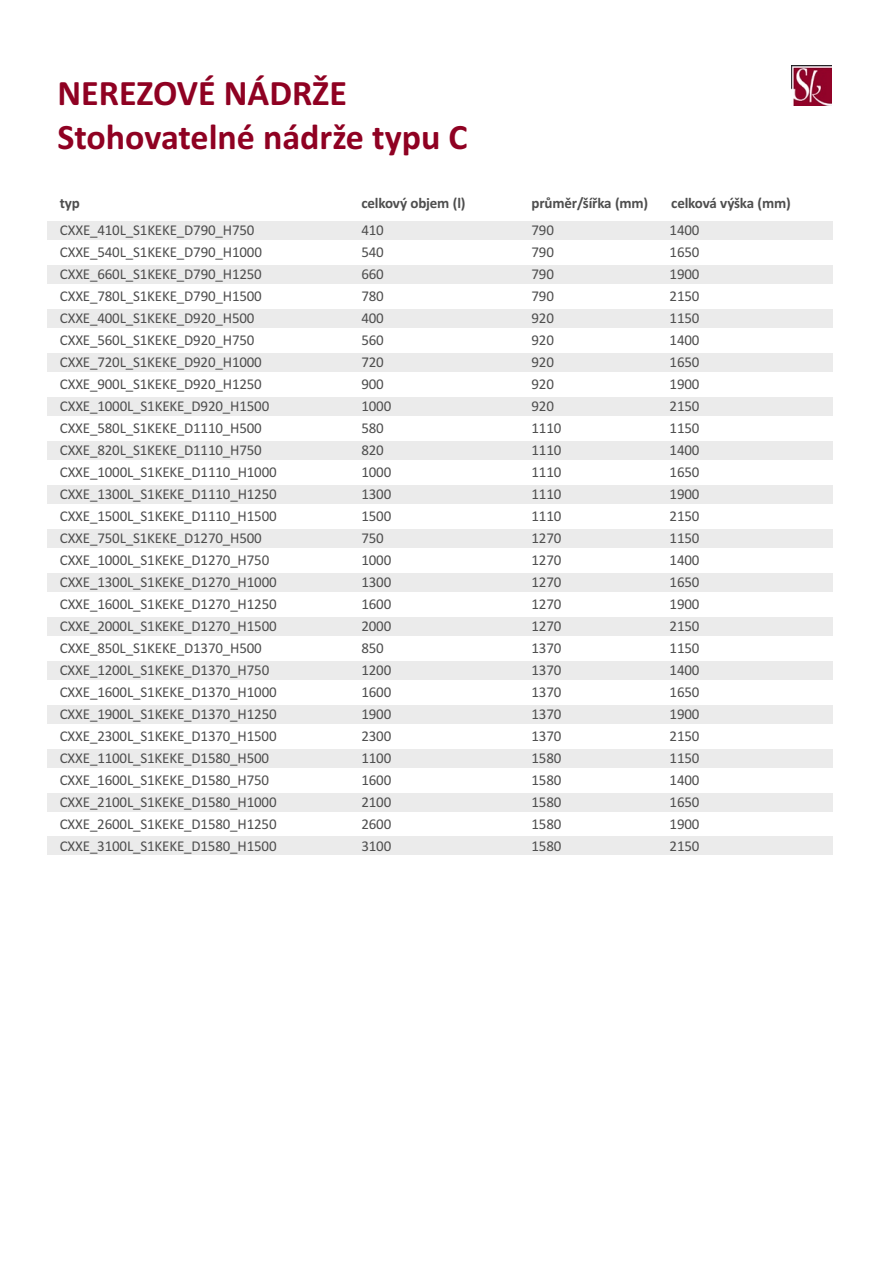
<style>
.page{position:relative;width:893px;height:1263px;background:#fff}
.page>*{position:absolute;margin:0;border:0;box-sizing:border-box;transform-origin:0 0}
.t1{font:700 36px/44px "Calibri";color:#8f0122}
.t2{font:15px/21.9px "Calibri";letter-spacing:-.01em;color:#4e4e4e}
.t3{font:700 15px "Calibri";letter-spacing:-.01em;color:#4e4e4e}
</style>
<div class="page">
<div style="left:48px;top:836px;width:785px;height:18px;background:#ebebeb"></div>
<div style="left:48px;top:221px;width:785px;height:18px;background:#ebebeb"></div>
<div style="left:48px;top:265px;width:785px;height:18px;background:#ebebeb"></div>
<div style="left:48px;top:309px;width:785px;height:18px;background:#ebebeb"></div>
<div style="left:48px;top:353px;width:785px;height:18px;background:#ebebeb"></div>
<div style="left:48px;top:397px;width:785px;height:18px;background:#ebebeb"></div>
<div style="left:48px;top:441px;width:785px;height:18px;background:#ebebeb"></div>
<div style="left:48px;top:485px;width:785px;height:18px;background:#ebebeb"></div>
<div style="left:48px;top:529px;width:785px;height:18px;background:#ebebeb"></div>
<div style="left:48px;top:573px;width:785px;height:18px;background:#ebebeb"></div>
<div style="left:48px;top:617px;width:785px;height:18px;background:#ebebeb"></div>
<div style="left:48px;top:661px;width:785px;height:18px;background:#ebebeb"></div>
<div style="left:48px;top:705px;width:785px;height:18px;background:#ebebeb"></div>
<div style="left:48px;top:749px;width:785px;height:18px;background:#ebebeb"></div>
<div style="left:48px;top:793px;width:785px;height:19px;background:#ebebeb"></div>
<img style="left:791px;top:66px;width:40px;height:40px">
<h1 class="t1" style="left:57px;top:74px;width:412px">NEREZOVÉ NÁDRŽE<br>Stohovatelné nádrže typu C</h1>
<p class="t3" style="left:60px;top:197px;width:22px">typ</p>
<p class="t3" style="left:361px;top:197px;width:106px">celkový objem (l)</p>
<p class="t3" style="left:531px;top:197px;width:118px">průměr/šířka (mm)</p>
<p class="t3" style="left:671px;top:197px;width:121px">celková výška (mm)</p>
<p class="t2" style="left:361px;top:221px;width:31px">410<br>540<br>660<br>780<br>400<br>560<br>720<br>900<br>1000<br>580<br>820<br>1000<br>1300<br>1500<br>750<br>1000<br>1300<br>1600<br>2000<br>850<br>1200<br>1600<br>1900<br>2300<br>1100<br>1600<br>2100<br>2600<br>3100</p>
<p class="t2" style="left:60px;top:221px;width:218px">CXXE_410L_S1KEKE_D790_H750<br>CXXE_540L_S1KEKE_D790_H1000<br>CXXE_660L_S1KEKE_D790_H1250<br>CXXE_780L_S1KEKE_D790_H1500<br>CXXE_400L_S1KEKE_D920_H500<br>CXXE_560L_S1KEKE_D920_H750<br>CXXE_720L_S1KEKE_D920_H1000<br>CXXE_900L_S1KEKE_D920_H1250<br>CXXE_1000L_S1KEKE_D920_H1500<br>CXXE_580L_S1KEKE_D1110_H500<br>CXXE_820L_S1KEKE_D1110_H750<br>CXXE_1000L_S1KEKE_D1110_H1000<br>CXXE_1300L_S1KEKE_D1110_H1250<br>CXXE_1500L_S1KEKE_D1110_H1500<br>CXXE_750L_S1KEKE_D1270_H500<br>CXXE_1000L_S1KEKE_D1270_H750<br>CXXE_1300L_S1KEKE_D1270_H1000<br>CXXE_1600L_S1KEKE_D1270_H1250<br>CXXE_2000L_S1KEKE_D1270_H1500<br>CXXE_850L_S1KEKE_D1370_H500<br>CXXE_1200L_S1KEKE_D1370_H750<br>CXXE_1600L_S1KEKE_D1370_H1000<br>CXXE_1900L_S1KEKE_D1370_H1250<br>CXXE_2300L_S1KEKE_D1370_H1500<br>CXXE_1100L_S1KEKE_D1580_H500<br>CXXE_1600L_S1KEKE_D1580_H750<br>CXXE_2100L_S1KEKE_D1580_H1000<br>CXXE_2600L_S1KEKE_D1580_H1250<br>CXXE_3100L_S1KEKE_D1580_H1500</p>
<p class="t2" style="left:531px;top:221px;width:31px">790<br>790<br>790<br>790<br>920<br>920<br>920<br>920<br>920<br>1110<br>1110<br>1110<br>1110<br>1110<br>1270<br>1270<br>1270<br>1270<br>1270<br>1370<br>1370<br>1370<br>1370<br>1370<br>1580<br>1580<br>1580<br>1580<br>1580</p>
<p class="t2" style="left:670px;top:221px;width:31px;text-align:justify">1400<br>1650<br>1900<br>2150<br>1150<br>1400<br>1650<br>1900<br>2150<br>1150<br>1400<br>1650<br>1900<br>2150<br>1150<br>1400<br>1650<br>1900<br>2150<br>1150<br>1400<br>1650<br>1900<br>2150<br>1150<br>1400<br>1650<br>1900<br>2150</p>
</div>
